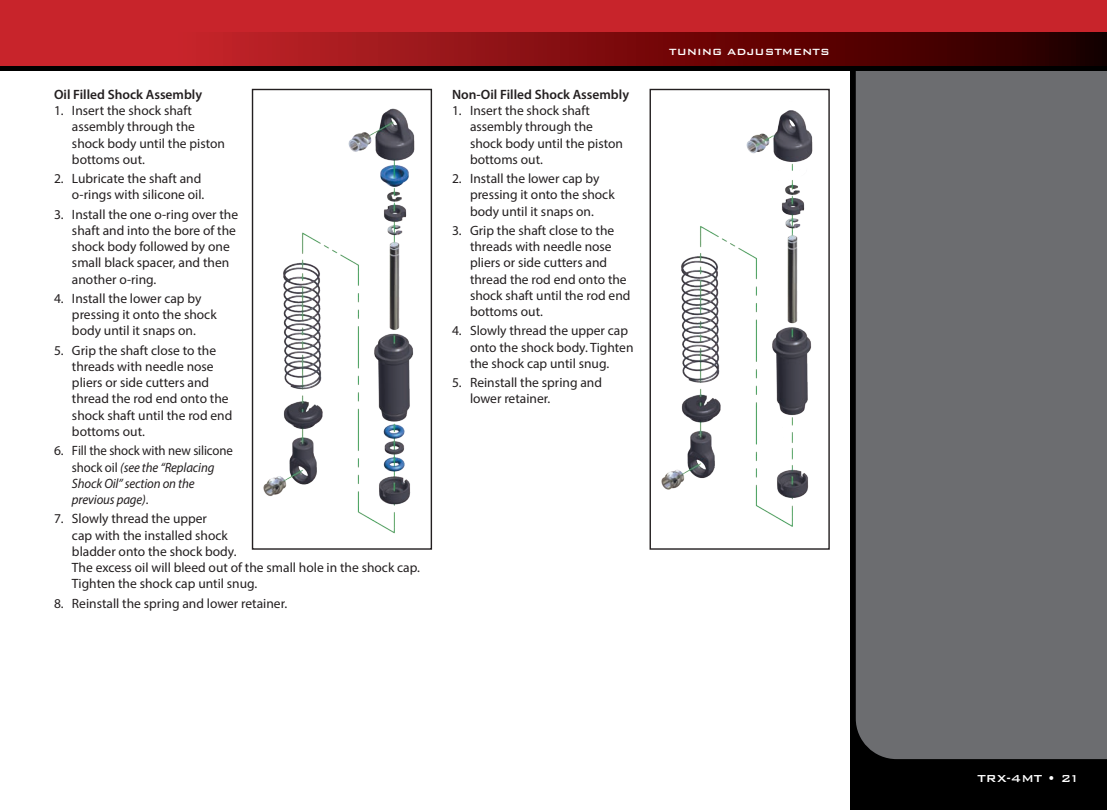
<style>
.page{position:relative;width:1107px;height:810px;background:#fff}
.page>*{position:absolute;margin:0;border:0;box-sizing:border-box;transform-origin:0 0}
.t1{font:13.5px/16.2px "Myriad Pro";color:#231f20}
.t2{font:italic 13.5px/16.2px "Myriad Pro";letter-spacing:-.01em;color:#231f20;scale:.95 1}
.t3{font:600 13.5px "Myriad Pro";color:#231f20}
.t4{font:500 13.5px "Bank Gothic BT";color:#fff}
.t5{font:500 12px "Bank Gothic BT";color:#fff}
.s1{font-style:normal}
</style>
<div class="page">
<div style="left:850px;top:13px;width:257px;height:797px;background:#000"></div>
<div style="left:856px;top:71px;width:251px;height:688px;background:#6c6d70"></div>
<div style="left:0;top:0;width:1107px;height:70px;background:#000"></div>
<div style="left:0;top:0;width:1107px;height:51px;background:#c8242b"></div>
<svg style="left:0;top:32px;width:1107px;height:34px;background:#831013"></svg>
<img style="left:263px;top:108px;width:152px;height:426px">
<div style="left:252px;top:89px;width:180px;height:461px;border:1px solid #231f20"></div>
<img style="left:661px;top:110px;width:152px;height:417px">
<div style="left:650px;top:89px;width:180px;height:461px;border:1px solid #231f20"></div>
<p class="t3" style="left:54px;top:86px;width:150px">Oil Filled Shock Assembly</p>
<p class="t1" style="left:72px;top:102px;width:155px;text-indent:-18px">1. Insert the shock shaft assembly through the shock body until the piston bottoms out.</p>
<p class="t1" style="left:54px;top:170px;width:152px;text-align:right">2. Lubricate the shaft and o-rings with silicone oil.</p>
<p class="t1" style="left:72px;top:206px;width:168px;text-indent:-18px">3. Install the one o-ring over the shaft and into the bore of the shock body followed by one small black spacer, and then another o-ring.</p>
<p class="t1" style="left:72px;top:290px;width:146px;text-indent:-18px">4. Install the lower cap by pressing it onto the shock body until it snaps on.</p>
<p class="t1" style="left:72px;top:342px;width:162px;text-indent:-18px">5. Grip the shaft close to the threads with needle nose pliers or side cutters and thread the rod end onto the shock shaft until the rod end bottoms out.</p>
<p class="t2" style="left:72px;top:442px;width:171px;text-indent:-18px"><span class="s1">6. Fill the shock with new silicone shock oil</span> (see the “Replacing<br>Shock Oil” section on the previous page)<span class="s1">.</span></p>
<p class="t1" style="left:72px;top:511px;width:349px;text-indent:-18px">7. Slowly thread the upper<br>cap with the installed shock<br>bladder onto the shock body.<br>The excess oil will bleed out of the small hole in the shock cap.<br>Tighten the shock cap until snug.</p>
<p class="t1" style="left:54px;top:595px;width:235px">8. Reinstall the spring and lower retainer.</p>
<p class="t3" style="left:452px;top:86px;width:179px">Non-Oil Filled Shock Assembly</p>
<p class="t1" style="left:470px;top:102px;width:155px;text-indent:-18px">1. Insert the shock shaft assembly through the shock body until the piston bottoms out.</p>
<p class="t1" style="left:470px;top:170px;width:146px;text-indent:-18px">2. Install the lower cap by pressing it onto the shock body until it snaps on.</p>
<p class="t1" style="left:470px;top:222px;width:162px;text-indent:-18px">3. Grip the shaft close to the threads with needle nose pliers or side cutters and thread the rod end onto the shock shaft until the rod end bottoms out.</p>
<p class="t1" style="left:470px;top:323px;width:165px;text-indent:-18px">4. Slowly thread the upper cap onto the shock body. Tighten the shock cap until snug.</p>
<p class="t1" style="left:470px;top:374px;width:134px;text-indent:-18px">5. Reinstall the spring and lower retainer.</p>
<p class="t5" style="left:669px;top:46px;width:162px">TUNING ADJUSTMENTS</p>
<p class="t4" style="left:977px;top:771px;width:104px">TRX-4MT • 21</p>
</div>
